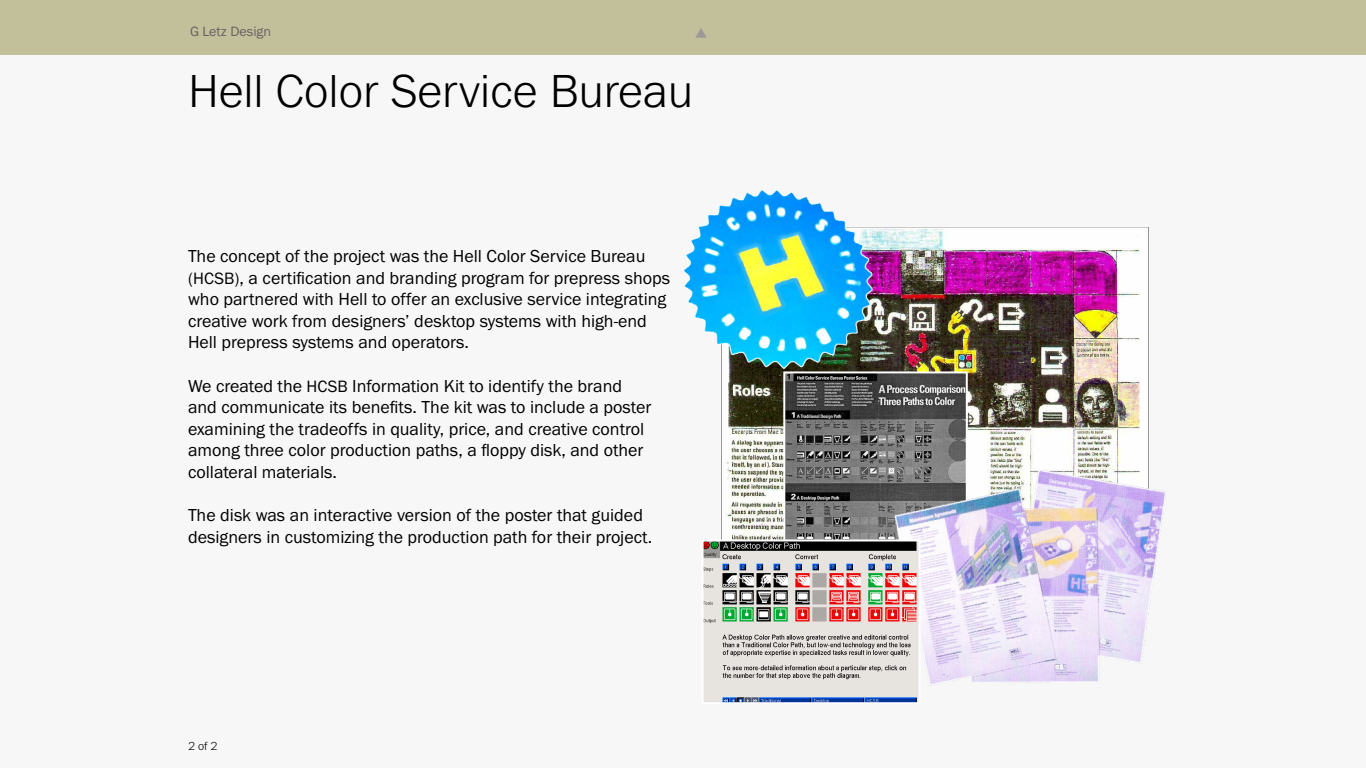
<style>
.page{position:relative;width:1366px;height:768px;background:#f7f7f7}
.page>*{position:absolute;margin:0;border:0;box-sizing:border-box;transform-origin:0 0}
.t1{font:300 48px "Franklin Gothic URW";color:#000}
.t2{font:18px/21.6px "Franklin Gothic URW Boo";color:#000}
.t3{font:14px "Franklin Gothic URW Boo";color:#666161}
.t4{font:300 12px "Franklin Gothic URW";color:#000}
.s1{font-size:17px}
</style>
<div class="page">
<div style="left:0;top:0;width:1366px;height:55px;background:#c2bf9b"></div>
<img style="left:721px;top:228px;width:428px;height:312px">
<img style="left:786px;top:374px;width:179px;height:166px">
<div style="left:783px;top:371px;width:185px;height:266px;border:2px solid #fff"></div>
<img style="left:683px;top:190px;width:190px;height:178px">
<img style="left:893px;top:470px;width:273px;height:215px">
<img style="left:705px;top:543px;width:213px;height:158px">
<div style="left:702px;top:540px;width:219px;height:164px;border:2px solid #fff"></div>
<p class="t3" style="left:190px;top:22px;width:82px">G Letz Design</p>
<p class="t1" style="left:188px;top:61px;width:507px">Hell Color Service Bureau</p>
<p class="t2" style="left:188px;top:245px;width:484px">The concept of the project was the Hell Color Service Bureau <span class="s1">(HCSB)</span>, a certification and branding program for prepress shops who partnered with Hell to offer an exclusive service integrating creative work from designers’ desktop systems with high-end Hell prepress systems and operators.</p>
<p class="t2" style="left:188px;top:374px;width:465px">We created the <span class="s1">HCSB</span> Information Kit to identify the brand and communicate its benefits. The kit was to include a poster examining the tradeoffs in quality, price, and creative control among three color production paths, a floppy disk, and other collateral materials.</p>
<p class="t2" style="left:188px;top:504px;width:466px">The disk was an interactive version of the poster that guided designers in customizing the production path for their project.</p>
<p class="t4" style="left:188px;top:739px;width:31px">2 of 2</p>
</div>
